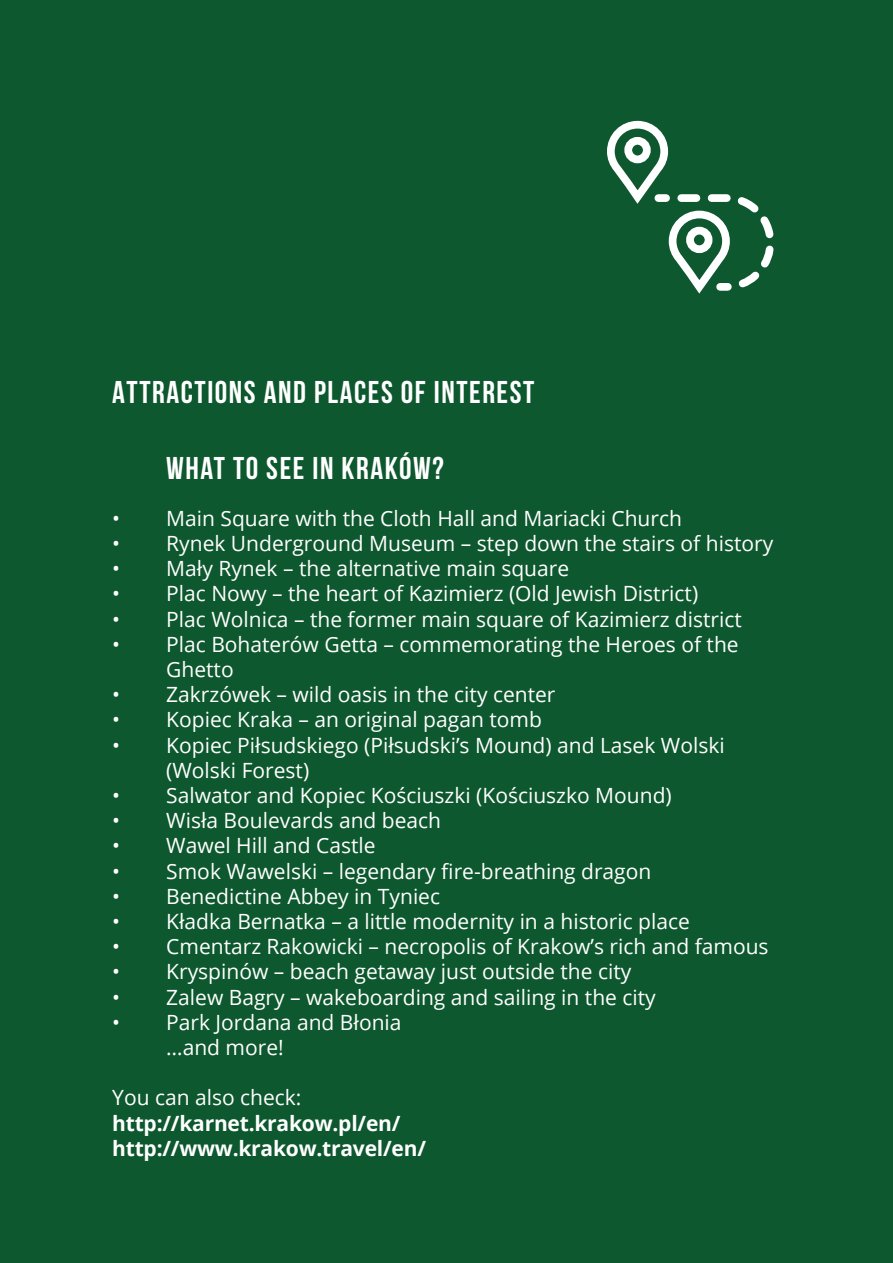
<style>
.page{position:relative;width:893px;height:1263px;background:#0d582e}
.page>*{position:absolute;margin:0;border:0;box-sizing:border-box;transform-origin:0 0}
.t1{font:700 31.5px "Bebas Neue";letter-spacing:.05em;color:#fff}
.t2{font:21px/25.2px "Open Sans";color:#fff}
.t3{font:700 21px "Open Sans";letter-spacing:-.01em;color:#fff}
</style>
<div class="page">
<svg style="left:607px;top:120px;width:167px;height:174px"></svg>
<p class="t1" style="left:112px;top:375px;width:424px">ATTRACTIONS AND PLACES OF INTEREST</p>
<p class="t1" style="left:166px;top:451px;width:279px">WHAT TO SEE IN KRAKÓW?</p>
<p class="t2" style="left:112px;top:505px;width:571px">• Main Square with the Cloth Hall and Mariacki Church</p>
<p class="t2" style="left:112px;top:530px;width:663px">• Rynek Underground Museum – step down the stairs of history</p>
<p class="t2" style="left:112px;top:555px;width:458px">• Mały Rynek – the alternative main square</p>
<p class="t2" style="left:112px;top:581px;width:587px">• Plac Nowy – the heart of Kazimierz (Old Jewish District)</p>
<p class="t2" style="left:112px;top:606px;width:631px">• Plac Wolnica – the former main square of Kazimierz district</p>
<p class="t2" style="left:166px;top:631px;width:574px;text-indent:-54px">• Plac Bohaterów Getta – commemorating the Heroes of the<br>Ghetto</p>
<p class="t2" style="left:112px;top:681px;width:445px">• Zakrzówek – wild oasis in the city center</p>
<p class="t2" style="left:112px;top:707px;width:431px">• Kopiec Kraka – an original pagan tomb</p>
<p class="t2" style="left:166px;top:732px;width:560px;text-indent:-54px">• Kopiec Piłsudskiego (Piłsudski’s Mound) and Lasek Wolski (Wolski Forest)</p>
<p class="t2" style="left:112px;top:782px;width:561px">• Salwator and Kopiec Kościuszki (Kościuszko Mound)</p>
<p class="t2" style="left:112px;top:807px;width:330px">• Wisła Boulevards and beach</p>
<p class="t2" style="left:112px;top:833px;width:265px">• Wawel Hill and Castle</p>
<p class="t2" style="left:112px;top:858px;width:541px">• Smok Wawelski – legendary fire-breathing dragon</p>
<p class="t2" style="left:112px;top:883px;width:329px">• Benedictine Abbey in Tyniec</p>
<p class="t2" style="left:112px;top:908px;width:579px">• Kładka Bernatka – a little modernity in a historic place</p>
<p class="t2" style="left:112px;top:933px;width:658px">• Cmentarz Rakowicki – necropolis of Krakow’s rich and famous</p>
<p class="t2" style="left:112px;top:959px;width:521px">• Kryspinów – beach getaway just outside the city</p>
<p class="t2" style="left:112px;top:984px;width:545px">• Zalew Bagry – wakeboarding and sailing in the city</p>
<p class="t2" style="left:112px;top:1009px;width:291px">• Park Jordana and Błonia</p>
<p class="t2" style="left:166px;top:1034px;width:119px">…and more!</p>
<p class="t2" style="left:112px;top:1085px;width:191px">You can also check:</p>
<p class="t3" style="left:112px;top:1108px;width:290px">http://karnet.krakow.pl/en/</p>
<p class="t3" style="left:112px;top:1133px;width:315px">http://www.krakow.travel/en/</p>
</div>
